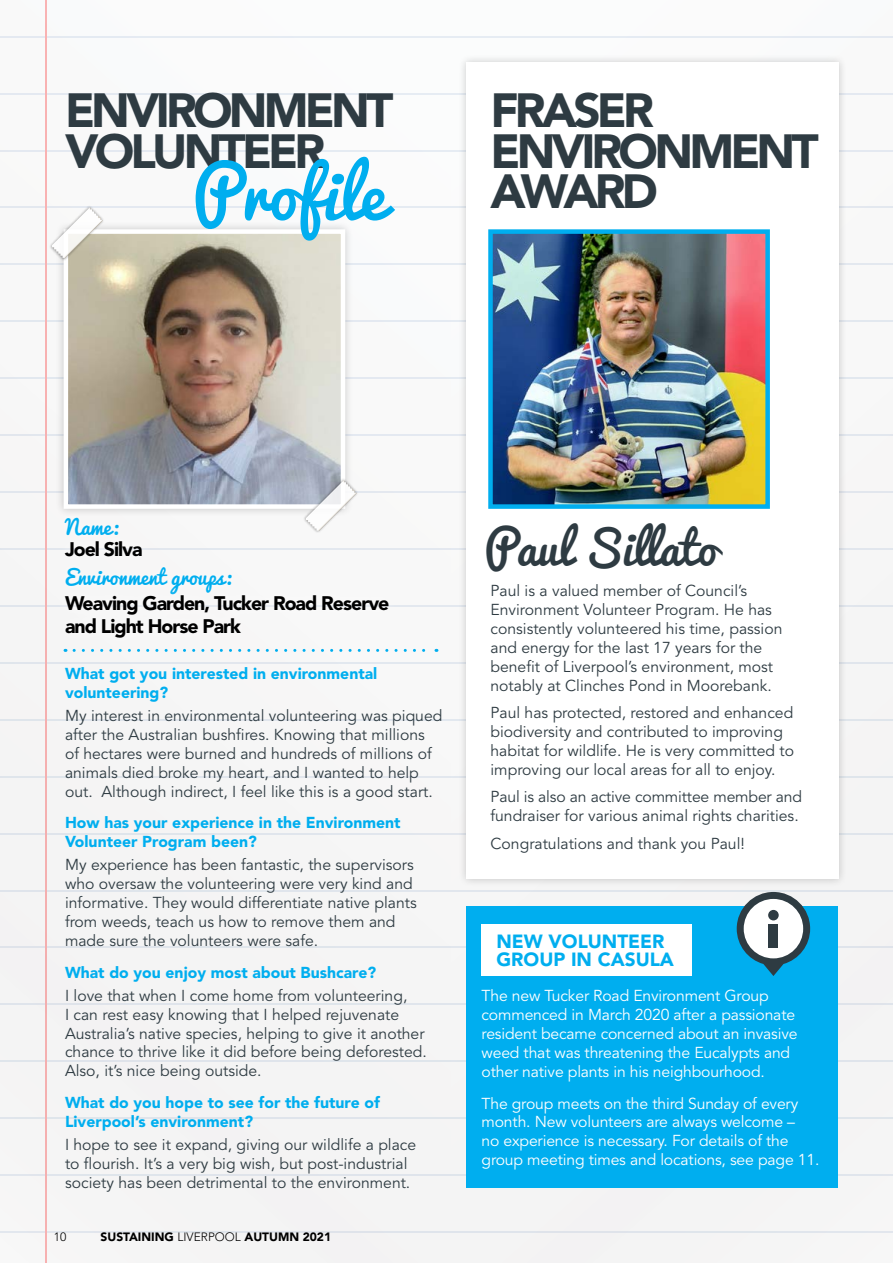
<style>
.page{position:relative;width:893px;height:1263px;background:#fff}
.page>*{position:absolute;margin:0;border:0;box-sizing:border-box;transform-origin:0 0}
.t1{font:68.1px "Pacifico";color:#00aeef}
.t2{font:900 47.55px/40.8px "Avenir LT Std";letter-spacing:-.08em;color:#2e3b42}
.t3{font:45.75px "Pacifico";color:#2e3b42}
.t4{font:20.4px "Pacifico";color:#00aeef}
.t5{font:900 19.5px/23.4px "Avenir LT Std";letter-spacing:-.05em;color:#000}
.t6{font:900 19.05px/18.1px "Avenir LT Std";color:#00aeef}
.t7{font:15.75px/18.9px "Avenir LT Std";color:#2e3b42}
.t8{font:15.75px/18.9px "Avenir LT Std";letter-spacing:-.01em;color:#fff}
.t9{font:900 15.75px/18.9px "Avenir LT Std";color:#00aeef}
.t10{font:900 12px "Avenir LT Std";color:#000}
.t11{font:300 12px "Avenir LT Std";color:#000}
.s1{font-weight:300}
</style>
<div class="page">
<div style="left:0;top:0;width:468px;height:1263px;background:#f6f6f6"></div>
<div style="left:451px;top:0;width:442px;height:1263px;background:#f5f5f5"></div>
<div style="left:55px;top:221px;width:298px;height:296px;background:#000;opacity:.2"></div>
<img style="left:69px;top:234px;width:271px;height:270px">
<div style="left:64px;top:229px;width:281px;height:280px;border:4px solid #fff"></div>
<div style="left:49px;top:205px;width:56px;height:55px;background:#000;opacity:.45"></div>
<svg style="left:52px;top:207px;width:51px;height:51px"></svg>
<div style="left:303px;top:478px;width:56px;height:55px;background:#000;opacity:.45"></div>
<svg style="left:306px;top:480px;width:51px;height:51px"></svg>
<div style="left:60px;top:512px;width:64px;height:29px;background:#f7f7f7"></div>
<div style="left:458px;top:54px;width:389px;height:833px;background:#000;opacity:.2"></div>
<div style="left:466px;top:62px;width:373px;height:817px;background:#fff"></div>
<img style="left:493px;top:234px;width:272px;height:270px">
<div style="left:488px;top:229px;width:282px;height:280px;border:4px solid #00aeef"></div>
<div style="left:466px;top:906px;width:372px;height:282px;background:#00aeef"></div>
<svg style="left:737px;top:892px;width:73px;height:84px"></svg>
<div style="left:768px;top:910px;width:11px;height:10px;background:#2e3b42;border-radius:50%"></div>
<div style="left:769px;top:924px;width:9px;height:24px;background:#2e3b42"></div>
<div style="left:482px;top:924px;width:210px;height:51px;background:#fff"></div>
<svg style="left:74px;top:649px;width:363px;height:3px"></svg>
<h2 class="t2" style="left:65px;top:90px;width:330px">ENVIRONMENT<br>VOLUNTEER</h2>
<h1 class="t1" style="left:193px;top:157px;width:194px">Profile</h1>
<h2 class="t2" style="left:490px;top:90px;width:330px">FRASER<br>ENVIRONMENT<br>AWARD</h2>
<p class="t4" style="left:65px;top:516px;width:55px">Name:</p>
<p class="t5" style="left:65px;top:537px;width:79px">Joel Silva</p>
<p class="t4" style="left:65px;top:566px;width:168px">Environment groups:</p>
<p class="t5" style="left:65px;top:591px;width:326px">Weaving Garden, Tucker Road Reserve and Light Horse Park</p>
<p class="t9" style="left:65px;top:664px;width:314px">What got you interested in environmental volunteering?</p>
<p class="t7" style="left:65px;top:707px;width:379px">My interest in environmental volunteering was piqued after the Australian bushfires. Knowing that millions of hectares were burned and hundreds of millions of animals died broke my heart, and I wanted to help out. Although indirect, I feel like this is a good start.</p>
<p class="t9" style="left:65px;top:813px;width:337px">How has your experience in the Environment<br>Volunteer Program been?</p>
<p class="t7" style="left:65px;top:856px;width:353px">My experience has been fantastic, the supervisors who oversaw the volunteering were very kind and informative. They would differentiate native plants from weeds, teach us how to remove them and made sure the volunteers were safe.</p>
<p class="t9" style="left:65px;top:963px;width:313px">What do you enjoy most about Bushcare?</p>
<p class="t7" style="left:65px;top:986px;width:363px">I love that when I come home from volunteering,<br>I can rest easy knowing that I helped rejuvenate Australia’s native species, helping to give it another chance to thrive like it did before being deforested.<br>Also, it’s nice being outside.</p>
<p class="t9" style="left:65px;top:1093px;width:316px">What do you hope to see for the future of<br>Liverpool’s environment?</p>
<p class="t7" style="left:65px;top:1136px;width:353px">I hope to see it expand, giving our wildlife a place to flourish. It’s a very big wish, but post-industrial society has been detrimental to the environment.</p>
<p class="t11" style="left:54px;top:1230px;width:14px">10</p>
<p class="t10" style="left:101px;top:1230px;width:232px">SUSTAINING <span class="s1">LIVERPOOL</span> AUTUMN 2021</p>
<h3 class="t3" style="left:484px;top:524px;width:234px">Paul Sillato</h3>
<p class="t7" style="left:490px;top:582px;width:293px">Paul is a valued member of Council’s Environment Volunteer Program. He has consistently volunteered his time, passion and energy for the last 17 years for the benefit of Liverpool’s environment, most notably at Clinches Pond in Moorebank.</p>
<p class="t7" style="left:490px;top:704px;width:305px">Paul has protected, restored and enhanced biodiversity and contributed to improving habitat for wildlife. He is very committed to improving our local areas for all to enjoy.</p>
<p class="t7" style="left:490px;top:788px;width:313px">Paul is also an active committee member and fundraiser for various animal rights charities.</p>
<p class="t7" style="left:490px;top:834px;width:256px">Congratulations and thank you Paul!</p>
<p class="t6" style="left:496px;top:932px;width:179px">NEW VOLUNTEER<br>GROUP IN CASULA</p>
<p class="t8" style="left:482px;top:987px;width:318px">The new Tucker Road Environment Group commenced in March 2020 after a passionate resident became concerned about an invasive weed that was threatening the Eucalypts and other native plants in his neighbourhood.</p>
<p class="t8" style="left:482px;top:1094px;width:339px">The group meets on the third Sunday of every month. New volunteers are always welcome –<br>no experience is necessary. For details of the group meeting times and locations, see page 11.</p>
</div>
